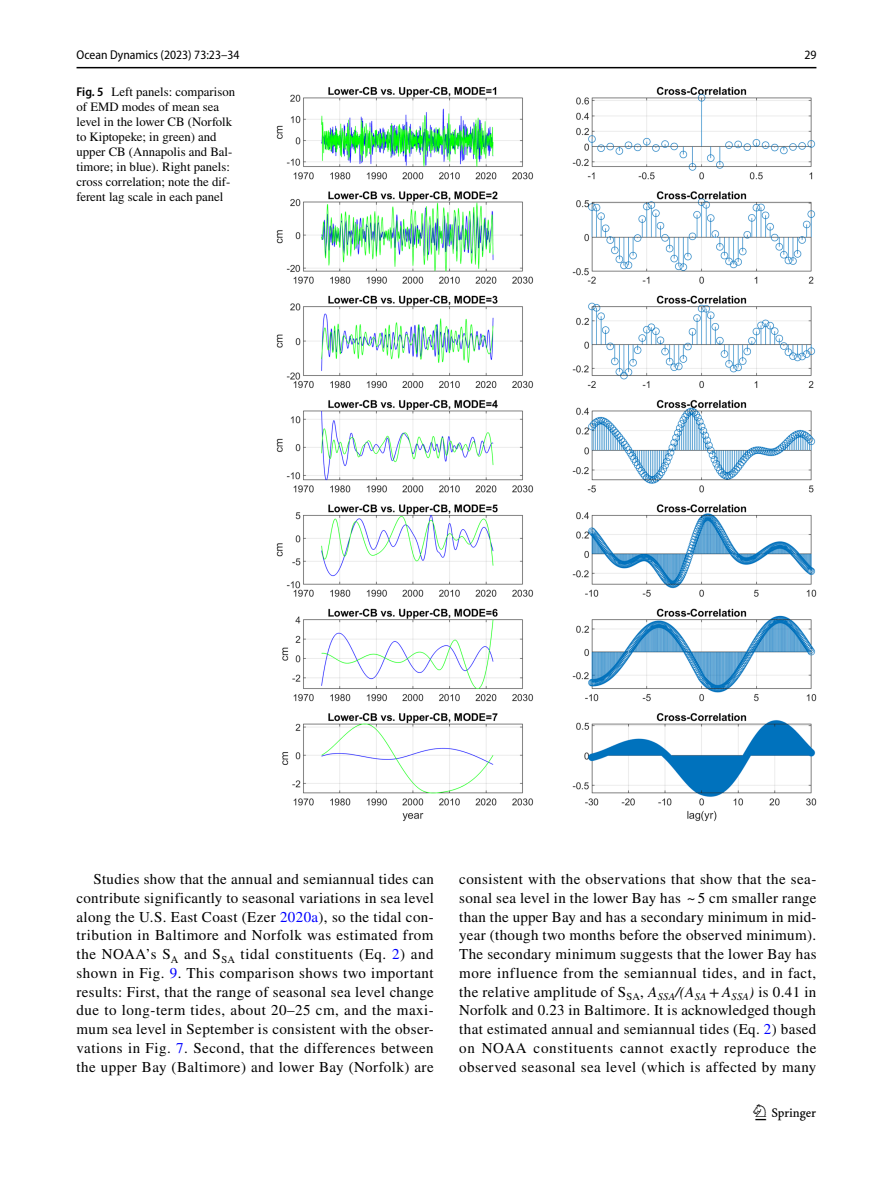
<style>
.page{position:relative;width:893px;height:1187px;background:#fff}
.page>*{position:absolute;margin:0;border:0;box-sizing:border-box;transform-origin:0 0}
.t1{font:22.5px "Springnew Regular 3";color:#000}
.t2{font:15px/18.8px "STIX";letter-spacing:.03em;color:#000;text-align:justify}
.t3{font:12.75px/15px "STIX";color:#000}
.t4{font:semi-condensed 12.75px "Myriad Pro";color:#000}
.s1{font-family:"Myriad Pro";font-weight:600;font-stretch:semi-condensed}
.s2{color:#00f}
.s3{font-style:italic}
</style>
<div class="page">
<hr style="left:77px;top:67px;width:739px;height:1px;background:#000">
<img style="left:276px;top:87px;width:540px;height:734px">
<p class="t4" style="left:77px;top:48px;width:165px">Ocean Dynamics (2023) 73:23–34</p>
<p class="t4" style="left:804px;top:48px;width:14px">29</p>
<p class="t3" style="left:77px;top:85px;width:160px"><span class="s1">Fig. 5</span> Left panels: comparison of EMD modes of mean sea level in the lower CB (Norfolk to Kiptopeke; in green) and upper CB (Annapolis and Bal&shy;timore; in blue). Right panels: cross correlation; note the dif&shy;ferent lag scale in each panel</p>
<p class="t2" style="left:77px;top:870px;width:359px;text-indent:17px">Studies show that the annual and semiannual tides can contribute significantly to seasonal variations in sea level along the U.S. East Coast (Ezer <span class="s2">2020a</span>), so the tidal con&shy;tribution in Baltimore and Norfolk was estimated from the NOAA’s S<sub>A</sub> and S<sub>SA</sub> tidal constituents (Eq. <span class="s2">2</span>) and shown in Fig. <span class="s2">9</span>. This comparison shows two important results: First, that the range of seasonal sea level change due to long-term tides, about 20–25 cm, and the maxi&shy;mum sea level in September is consistent with the obser&shy;vations in Fig. <span class="s2">7</span>. Second, that the differences between the upper Bay (Baltimore) and lower Bay (Norfolk) are</p>
<p class="t2" style="left:459px;top:870px;width:359px">consistent with the observations that show that the sea&shy;sonal sea level in the lower Bay has ~ 5 cm smaller range than the upper Bay and has a secondary minimum in mid&shy;year (though two months before the observed minimum).<br>The secondary minimum suggests that the lower Bay has more influence from the semiannual tides, and in fact, the relative amplitude of S<sub>SA</sub>, <span class="s3">A</span><sub>SSA</sub><span class="s3">/(A</span><sub>SA</sub> + <span class="s3">A</span><sub>SSA</sub><span class="s3">)</span> is 0.41 in Norfolk and 0.23 in Baltimore. It is acknowledged though that estimated annual and semiannual tides (Eq. <span class="s2">2</span>) based on NOAA constituents cannot exactly reproduce the observed seasonal sea level (which is affected by many</p>
<h1 class="t1" style="left:755px;top:1104px;width:62px">1 3</h1>
</div>
